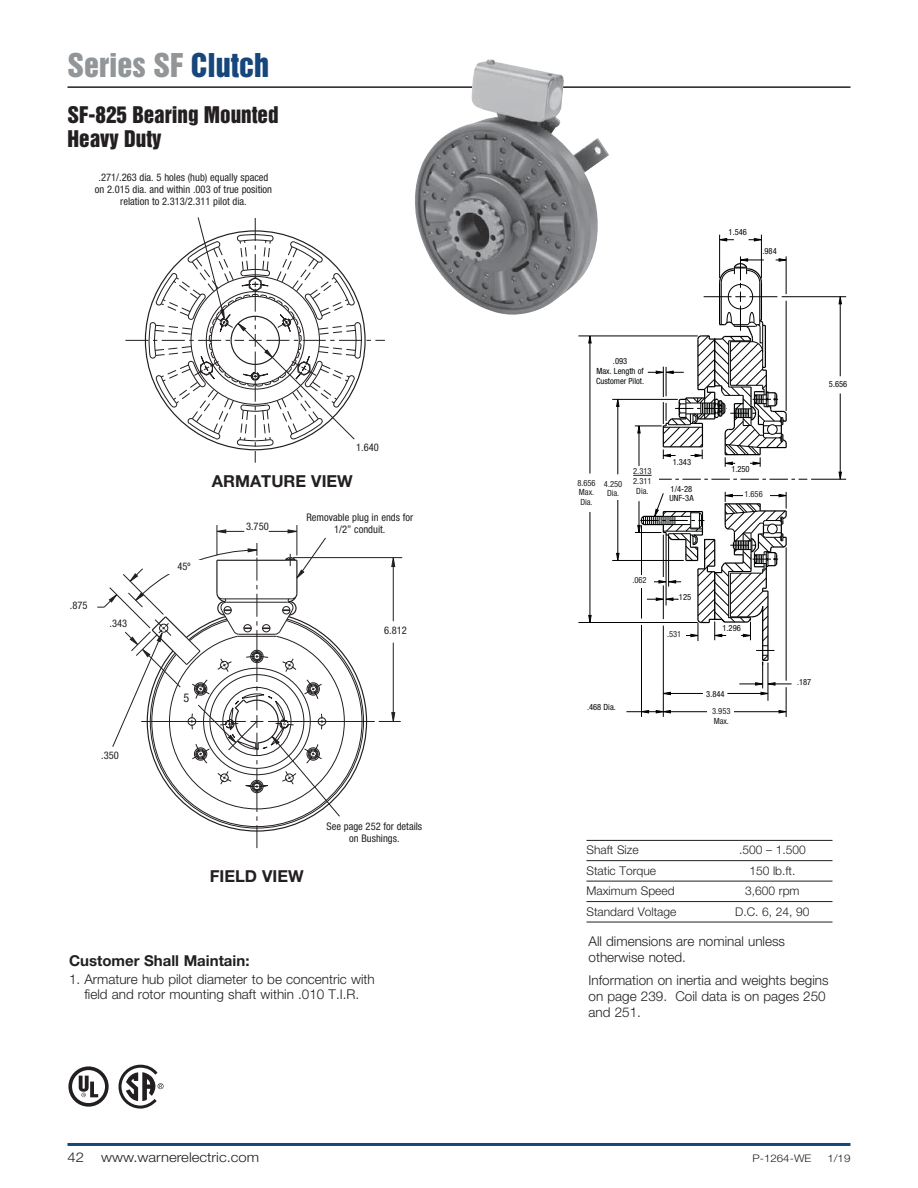
<style>
.page{position:relative;width:918px;height:1188px;background:#fff}
.page>*{position:absolute;margin:0;border:0;box-sizing:border-box;transform-origin:0 0}
.t1{font:30px "Helvetica Inserat LT Std";color:#939698}
.t2{font:21px/24px "Helvetica Inserat LT Std";color:#231f20}
.t3{font:700 16.5px "Helvetica Neue LT Std";color:#231f20}
.t4{font:700 15px "Helvetica Neue LT Std";color:#231f20}
.t5{font:300 13.5px/16.2px "Helvetica Neue LT Std";color:#231f20}
.t6{font:300 13.5px "Helvetica Neue LT Std";color:#231f20;scale:1.1 1}
.t7{font:condensed 12.15px "Helvetica Neue LT Std";color:#231f20}
.t8{font:300 12px "Helvetica Neue LT Std";color:#231f20}
.t9{font:condensed 10.5px/12px "Helvetica Neue LT Std";color:#231f20;text-align:center}
.t10{font:300 10.5px "Helvetica Neue LT Std";color:#231f20;scale:1.1 1}
.t11{font:condensed 8.55px/9.8px "Helvetica Neue LT Std";color:#040809}
.t12{font:condensed 8.55px/9.8px "Helvetica Neue LT Std";color:#231f20}
.s1{color:#16467a}
</style>
<div class="page">
<hr style="left:68px;top:86px;width:782px;height:2px;background:#231f20">
<hr style="left:68px;top:1143px;width:782px;height:3px;background:#16467a">
<hr style="left:586px;top:840px;width:246px;height:1px;background:#231f20">
<hr style="left:586px;top:860px;width:246px;height:1px;background:#231f20">
<hr style="left:586px;top:881px;width:246px;height:1px;background:#231f20">
<hr style="left:586px;top:901px;width:246px;height:1px;background:#231f20">
<hr style="left:586px;top:922px;width:246px;height:1px;background:#231f20">
<hr style="left:663px;top:626px;width:1px;height:91px;background:#010202">
<hr style="left:641px;top:625px;width:1px;height:92px;background:#010202">
<hr style="left:786px;top:687px;width:1px;height:30px;background:#010202">
<hr style="left:669px;top:711px;width:47px;height:1px;background:#010202">
<hr style="left:618px;top:405px;width:1px;height:69px;background:#010202">
<hr style="left:618px;top:492px;width:1px;height:63px;background:#010202">
<hr style="left:612px;top:399px;width:66px;height:1px;background:#010202">
<hr style="left:612px;top:560px;width:72px;height:1px;background:#010202">
<hr style="left:590px;top:341px;width:1px;height:133px;background:#010202">
<hr style="left:840px;top:303px;width:1px;height:73px;background:#010202">
<hr style="left:840px;top:393px;width:1px;height:80px;background:#010202">
<hr style="left:590px;top:491px;width:1px;height:125px;background:#010202">
<hr style="left:730px;top:711px;width:51px;height:1px;background:#010202">
<hr style="left:578px;top:622px;width:120px;height:1px;background:#010202">
<hr style="left:578px;top:336px;width:120px;height:1px;background:#010202">
<hr style="left:768px;top:663px;width:1px;height:38px;background:#010202">
<hr style="left:811px;top:479px;width:35px;height:1px;background:#010202">
<hr style="left:782px;top:296px;width:64px;height:1px;background:#010202">
<hr style="left:719px;top:235px;width:1px;height:43px;background:#010202">
<hr style="left:761px;top:235px;width:1px;height:43px;background:#010202">
<svg style="left:616px;top:398px;width:3px;height:9px"></svg>
<svg style="left:616px;top:553px;width:3px;height:7px"></svg>
<svg style="left:588px;top:615px;width:4px;height:7px"></svg>
<svg style="left:839px;top:472px;width:3px;height:8px"></svg>
<svg style="left:839px;top:296px;width:3px;height:8px"></svg>
<svg style="left:588px;top:335px;width:4px;height:9px"></svg>
<svg style="left:779px;top:710px;width:8px;height:3px"></svg>
<svg style="left:749px;top:238px;width:13px;height:3px"></svg>
<svg style="left:626px;top:710px;width:45px;height:3px"></svg>
<svg style="left:719px;top:238px;width:15px;height:3px"></svg>
<svg style="left:635px;top:492px;width:157px;height:203px"></svg>
<svg style="left:635px;top:256px;width:154px;height:211px"></svg>
<div style="left:707px;top:705px;width:27px;height:11px;background:#fff"></div>
<div style="left:665px;top:631px;width:21px;height:11px;background:#fff"></div>
<div style="left:627px;top:575px;width:27px;height:12px;background:#fff"></div>
<div style="left:743px;top:490px;width:26px;height:11px;background:#fff"></div>
<div style="left:576px;top:476px;width:22px;height:36px;background:#fff"></div>
<div style="left:605px;top:479px;width:17px;height:21px;background:#fff"></div>
<div style="left:632px;top:467px;width:27px;height:33px;background:#fff"></div>
<svg style="left:633px;top:475px;width:174px;height:5px"></svg>
<svg style="left:125px;top:217px;width:260px;height:246px"></svg>
<hr style="left:293px;top:557px;width:109px;height:1px;background:#231f20">
<hr style="left:393px;top:566px;width:1px;height:55px;background:#231f20">
<hr style="left:297px;top:525px;width:1px;height:30px;background:#231f20">
<hr style="left:217px;top:525px;width:1px;height:30px;background:#231f20">
<hr style="left:393px;top:643px;width:1px;height:70px;background:#231f20">
<svg style="left:379px;top:712px;width:22px;height:10px"></svg>
<svg style="left:391px;top:557px;width:4px;height:10px"></svg>
<hr style="left:268px;top:721px;width:107px;height:1px;background:#231f20">
<svg style="left:345px;top:655px;width:18px;height:133px"></svg>
<svg style="left:97px;top:529px;width:248px;height:319px"></svg>
<hr style="left:239px;top:634px;width:36px;height:1px;background:#231f20">
<div style="left:168px;top:560px;width:33px;height:14px;background:#fff"></div>
<svg style="left:68px;top:1066px;width:41px;height:41px"></svg>
<svg style="left:118px;top:1064px;width:46px;height:45px"></svg>
<img style="left:414px;top:59px;width:195px;height:256px">
<h1 class="t1" style="left:68px;top:52px;width:203px">Series SF <span class="s1">Clutch</span></h1>
<h2 class="t2" style="left:68px;top:103px;width:212px">SF-825 Bearing Mounted<br>Heavy Duty</h2>
<p class="t9" style="left:95px;top:173px;width:179px">.271/.263 dia. 5 holes (hub) equally spaced on 2.015 dia. and within .003 of true position relation to 2.313/2.311 pilot dia.</p>
<p class="t9" style="left:356px;top:442px;width:24px">1.640</p>
<p class="t3" style="left:212px;top:475px;width:142px">ARMATURE VIEW</p>
<p class="t9" style="left:70px;top:601px;width:19px">.875</p>
<p class="t9" style="left:110px;top:618px;width:19px">.343</p>
<p class="t9" style="left:101px;top:750px;width:19px">.350</p>
<p class="t9" style="left:178px;top:561px;width:15px">45º</p>
<p class="t9" style="left:187px;top:561px;width:6px">°</p>
<p class="t7" style="left:184px;top:693px;width:7px">5</p>
<p class="t9" style="left:246px;top:521px;width:24px">3.750</p>
<p class="t9" style="left:306px;top:512px;width:108px">Removable plug in ends for<br>1/2” conduit.</p>
<p class="t9" style="left:384px;top:625px;width:24px">6.812</p>
<p class="t3" style="left:210px;top:870px;width:95px">FIELD VIEW</p>
<p class="t9" style="left:326px;top:821px;width:97px">See page 252 for details on Bushings.</p>
<p class="t4" style="left:69px;top:955px;width:182px">Customer Shall Maintain:</p>
<p class="t5" style="left:69px;top:973px;width:307px;line-height:15px;text-align:center">1. Armature hub pilot diameter to be concentric with field and rotor mounting shaft within .010 T.I.R.</p>
<p class="t11" style="left:729px;top:228px;width:20px">1.546</p>
<p class="t11" style="left:762px;top:247px;width:16px">.984</p>
<p class="t11" style="left:596px;top:357px;width:50px;text-align:center">.093<br>Max. Length of<br>Customer Pilot.</p>
<p class="t12" style="left:577px;top:478px;width:20px">8.656<br>Max.<br>Dia.</p>
<p class="t12" style="left:604px;top:479px;width:20px;text-align:center">4.250<br>Dia.</p>
<p class="t12" style="left:633px;top:467px;width:20px;text-align:center">2.313<br>2.311<br>Dia.</p>
<p class="t11" style="left:673px;top:458px;width:20px">1.343</p>
<p class="t11" style="left:669px;top:484px;width:26px">1/4-28<br>UNF-3A</p>
<p class="t11" style="left:731px;top:465px;width:20px">1.250</p>
<p class="t12" style="left:744px;top:489px;width:20px">1.656</p>
<p class="t12" style="left:632px;top:575px;width:16px">.062</p>
<p class="t11" style="left:677px;top:593px;width:16px">.125</p>
<p class="t12" style="left:667px;top:630px;width:16px">.531</p>
<p class="t11" style="left:723px;top:624px;width:20px">1.296</p>
<p class="t11" style="left:587px;top:703px;width:30px">.468 Dia.</p>
<p class="t11" style="left:706px;top:690px;width:20px">3.844</p>
<p class="t12" style="left:712px;top:707px;width:20px">3.953<br>Max.</p>
<p class="t11" style="left:829px;top:380px;width:20px">5.656</p>
<p class="t11" style="left:797px;top:677px;width:16px">.187</p>
<p class="t8" style="left:586px;top:846px;width:54px">Shaft Size</p>
<p class="t8" style="left:739px;top:846px;width:68px">.500 – 1.500</p>
<p class="t8" style="left:586px;top:866px;width:71px">Static Torque</p>
<p class="t8" style="left:749px;top:866px;width:48px">150 lb.ft.</p>
<p class="t8" style="left:586px;top:887px;width:90px">Maximum Speed</p>
<p class="t8" style="left:745px;top:887px;width:56px">3,600 rpm</p>
<p class="t8" style="left:586px;top:907px;width:91px">Standard Voltage</p>
<p class="t8" style="left:735px;top:907px;width:76px">D.C. 6, 24, 90</p>
<p class="t5" style="left:589px;top:934px;width:198px">All dimensions are nominal unless otherwise noted.</p>
<p class="t5" style="left:589px;top:973px;width:242px">Information on inertia and weights begins on page 239. Coil data is on pages 250 and 251.</p>
<p class="t6" style="left:68px;top:1152px;width:17px">42</p>
<p class="t6" style="left:101px;top:1152px;width:145px">www.warnerelectric.com</p>
<p class="t10" style="left:752px;top:1154px;width:55px">P-1264-WE</p>
<p class="t10" style="left:827px;top:1154px;width:23px">1/19</p>
</div>
